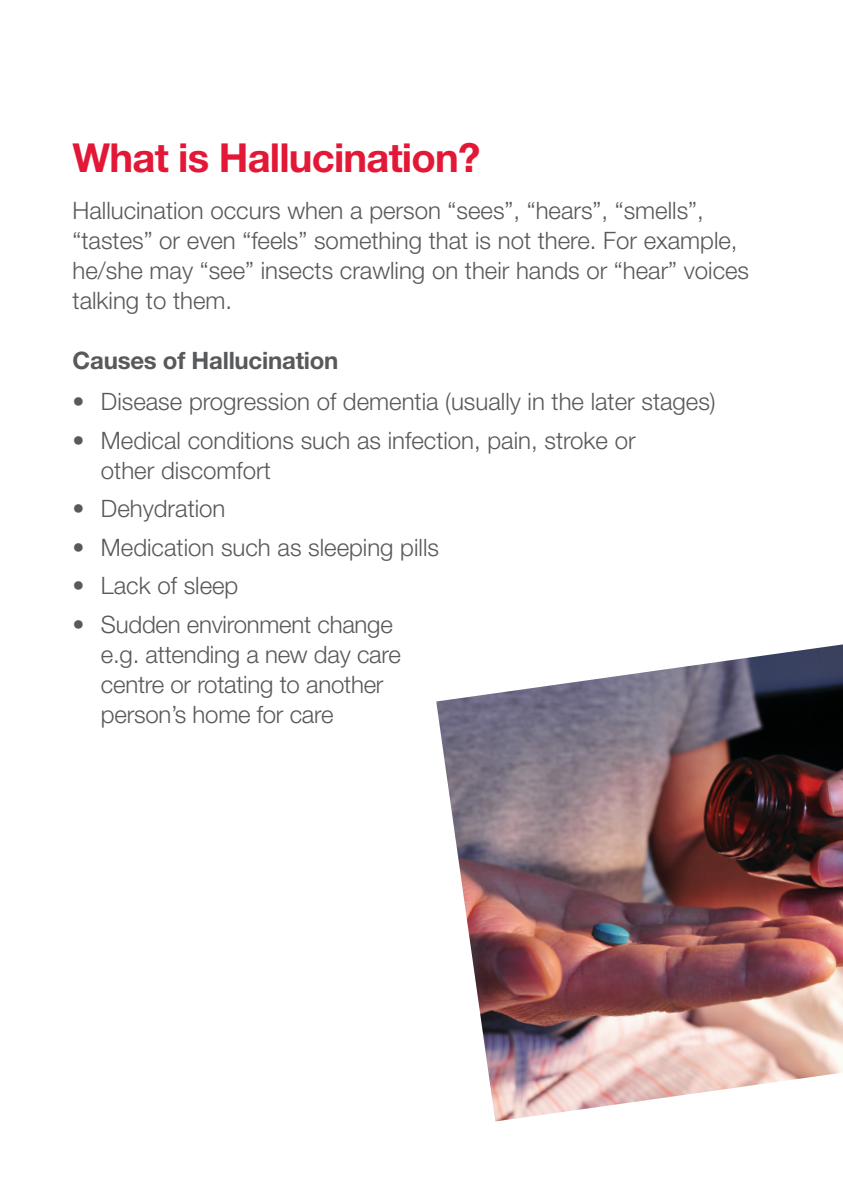
<style>
.page{position:relative;width:843px;height:1194px;background:#fff}
.page>*{position:absolute;margin:0;border:0;box-sizing:border-box;transform-origin:0 0}
.t1{font:700 40px "Helvetica Neue LT Std";letter-spacing:-.02em;color:#e31837}
.t2{font:300 24px/30px "Helvetica Neue LT Std";color:#58595b}
.t3{font:700 24px "Helvetica Neue LT Std";letter-spacing:-.01em;color:#58595b}
</style>
<div class="page">
<img style="left:436px;top:644px;width:406px;height:477px">
<p class="t1" style="left:73px;top:133px;width:409px">What is Hallucination?</p>
<p class="t2" style="left:73px;top:195px;width:678px">Hallucination occurs when a person “sees”, “hears”, “smells”, “tastes” or even “feels” something that is not there. For example, he/she may “see” insects crawling on their hands or “hear” voices talking to them.</p>
<p class="t3" style="left:73px;top:346px;width:267px">Causes of Hallucination</p>
<p class="t2" style="left:73px;top:386px;width:644px">• Disease progression of dementia (usually in the later stages)</p>
<p class="t2" style="left:101px;top:425px;width:536px;text-indent:-28px">• Medical conditions such as infection, pain, stroke or other discomfort</p>
<p class="t2" style="left:73px;top:493px;width:154px">• Dehydration</p>
<p class="t2" style="left:73px;top:532px;width:368px">• Medication such as sleeping pills</p>
<p class="t2" style="left:73px;top:570px;width:167px">• Lack of sleep</p>
<p class="t2" style="left:101px;top:609px;width:301px;text-indent:-28px">• Sudden environment change e.g. attending a new day care centre or rotating to another person’s home for care</p>
</div>
